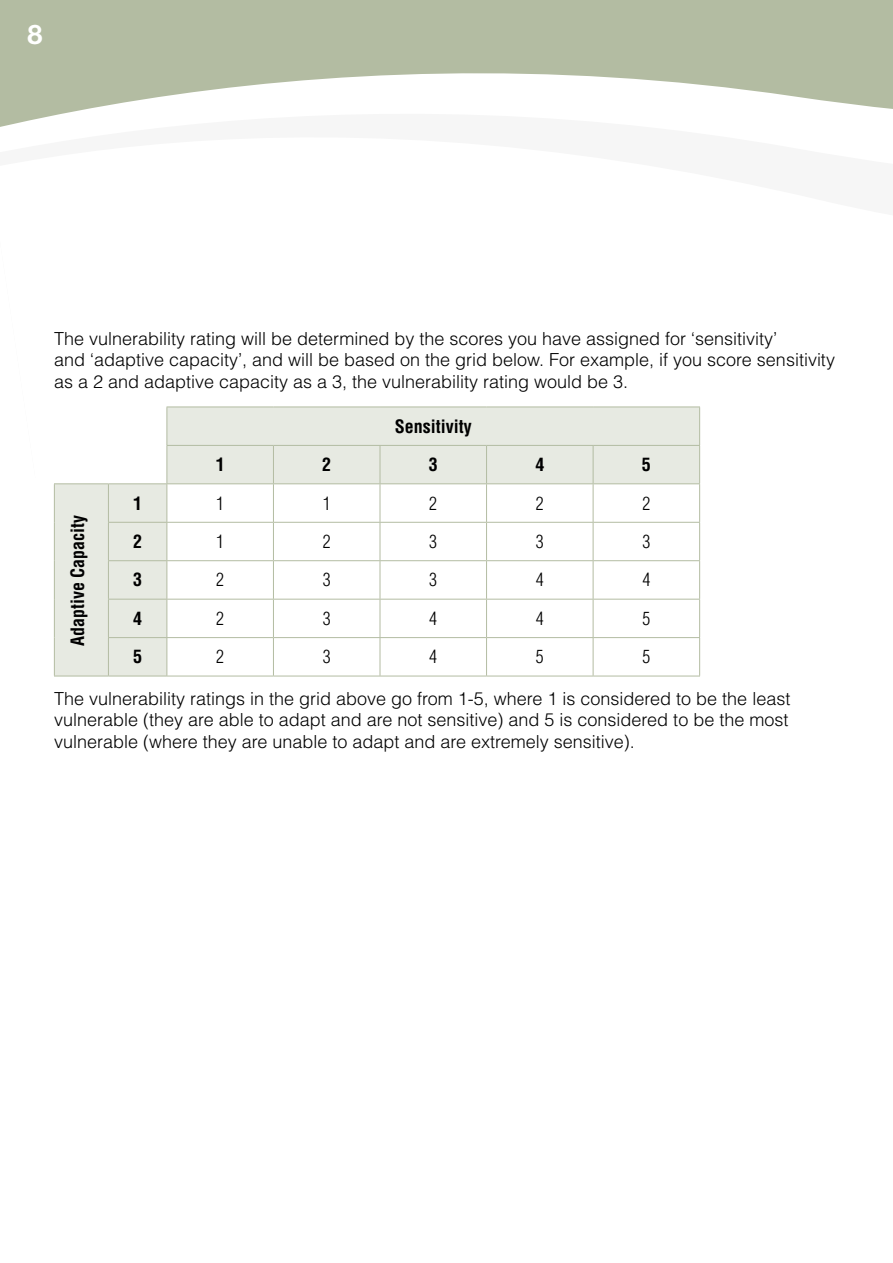
<style>
.page{position:relative;width:893px;height:1263px;background:#fff}
.page>*{position:absolute;margin:0;border:0;box-sizing:border-box;transform-origin:0 0}
.t1{font:700 27px "Helvetica Neue LT Std";color:#fff}
.Main_body{font:300 18px/21.6px "Helvetica LT Std";color:#000}
.Condensed_font{font:700 condensed 18px "Helvetica LT Std";color:#000}
.Condensed_font-2{font:300 condensed 18px "Helvetica LT Std";color:#000}
</style>
<div class="page">
<svg style="left:0;top:0;width:893px;height:485px"></svg>
<svg style="left:54px;top:407px;width:645px;height:269px"></svg>
<hr style="left:167px;top:407px;width:106px;height:1px;background:#b3bca2">
<hr style="left:167px;top:407px;width:1px;height:38px;background:#b3bca2">
<hr style="left:273px;top:407px;width:107px;height:1px;background:#b3bca2">
<hr style="left:380px;top:407px;width:107px;height:1px;background:#b3bca2">
<hr style="left:487px;top:407px;width:106px;height:1px;background:#b3bca2">
<hr style="left:593px;top:407px;width:107px;height:1px;background:#b3bca2">
<hr style="left:699px;top:407px;width:1px;height:38px;background:#b3bca2">
<hr style="left:167px;top:445px;width:106px;height:1px;background:#b3bca2">
<hr style="left:167px;top:446px;width:1px;height:37px;background:#b3bca2">
<hr style="left:273px;top:445px;width:107px;height:1px;background:#b3bca2">
<hr style="left:273px;top:446px;width:1px;height:37px;background:#b3bca2">
<hr style="left:380px;top:445px;width:107px;height:1px;background:#b3bca2">
<hr style="left:380px;top:446px;width:1px;height:37px;background:#b3bca2">
<hr style="left:487px;top:445px;width:106px;height:1px;background:#b3bca2">
<hr style="left:486px;top:446px;width:1px;height:37px;background:#b3bca2">
<hr style="left:593px;top:445px;width:107px;height:1px;background:#b3bca2">
<hr style="left:593px;top:446px;width:1px;height:37px;background:#b3bca2">
<hr style="left:699px;top:446px;width:1px;height:37px;background:#b3bca2">
<hr style="left:54px;top:483px;width:54px;height:1px;background:#b3bca2">
<hr style="left:54px;top:484px;width:1px;height:38px;background:#b3bca2">
<hr style="left:108px;top:483px;width:59px;height:1px;background:#b3bca2">
<hr style="left:108px;top:484px;width:1px;height:38px;background:#b3bca2">
<hr style="left:167px;top:483px;width:106px;height:1px;background:#b3bca2">
<hr style="left:167px;top:484px;width:1px;height:38px;background:#b3bca2">
<hr style="left:273px;top:483px;width:107px;height:1px;background:#b3bca2">
<hr style="left:273px;top:484px;width:1px;height:38px;background:#b3bca2">
<hr style="left:380px;top:483px;width:107px;height:1px;background:#b3bca2">
<hr style="left:380px;top:484px;width:1px;height:38px;background:#b3bca2">
<hr style="left:487px;top:483px;width:106px;height:1px;background:#b3bca2">
<hr style="left:486px;top:484px;width:1px;height:38px;background:#b3bca2">
<hr style="left:593px;top:483px;width:107px;height:1px;background:#b3bca2">
<hr style="left:593px;top:484px;width:1px;height:38px;background:#b3bca2">
<hr style="left:699px;top:484px;width:1px;height:38px;background:#b3bca2">
<hr style="left:54px;top:522px;width:1px;height:39px;background:#b3bca2">
<hr style="left:108px;top:522px;width:59px;height:1px;background:#b3bca2">
<hr style="left:108px;top:523px;width:1px;height:37px;background:#b3bca2">
<hr style="left:167px;top:522px;width:106px;height:1px;background:#b3bca2">
<hr style="left:167px;top:523px;width:1px;height:37px;background:#b3bca2">
<hr style="left:273px;top:522px;width:107px;height:1px;background:#b3bca2">
<hr style="left:273px;top:523px;width:1px;height:37px;background:#b3bca2">
<hr style="left:380px;top:522px;width:107px;height:1px;background:#b3bca2">
<hr style="left:380px;top:523px;width:1px;height:37px;background:#b3bca2">
<hr style="left:487px;top:522px;width:106px;height:1px;background:#b3bca2">
<hr style="left:486px;top:523px;width:1px;height:37px;background:#b3bca2">
<hr style="left:593px;top:522px;width:107px;height:1px;background:#b3bca2">
<hr style="left:593px;top:523px;width:1px;height:37px;background:#b3bca2">
<hr style="left:699px;top:523px;width:1px;height:37px;background:#b3bca2">
<hr style="left:54px;top:561px;width:1px;height:38px;background:#b3bca2">
<hr style="left:108px;top:560px;width:59px;height:1px;background:#b3bca2">
<hr style="left:108px;top:561px;width:1px;height:38px;background:#b3bca2">
<hr style="left:167px;top:560px;width:106px;height:1px;background:#b3bca2">
<hr style="left:167px;top:561px;width:1px;height:38px;background:#b3bca2">
<hr style="left:273px;top:560px;width:107px;height:1px;background:#b3bca2">
<hr style="left:273px;top:561px;width:1px;height:38px;background:#b3bca2">
<hr style="left:380px;top:560px;width:107px;height:1px;background:#b3bca2">
<hr style="left:380px;top:561px;width:1px;height:38px;background:#b3bca2">
<hr style="left:487px;top:560px;width:106px;height:1px;background:#b3bca2">
<hr style="left:486px;top:561px;width:1px;height:38px;background:#b3bca2">
<hr style="left:593px;top:560px;width:107px;height:1px;background:#b3bca2">
<hr style="left:593px;top:561px;width:1px;height:38px;background:#b3bca2">
<hr style="left:699px;top:561px;width:1px;height:38px;background:#b3bca2">
<hr style="left:54px;top:599px;width:1px;height:39px;background:#b3bca2">
<hr style="left:108px;top:599px;width:59px;height:1px;background:#b3bca2">
<hr style="left:108px;top:599px;width:1px;height:38px;background:#b3bca2">
<hr style="left:167px;top:599px;width:106px;height:1px;background:#b3bca2">
<hr style="left:167px;top:599px;width:1px;height:38px;background:#b3bca2">
<hr style="left:273px;top:599px;width:107px;height:1px;background:#b3bca2">
<hr style="left:273px;top:599px;width:1px;height:38px;background:#b3bca2">
<hr style="left:380px;top:599px;width:107px;height:1px;background:#b3bca2">
<hr style="left:380px;top:599px;width:1px;height:38px;background:#b3bca2">
<hr style="left:487px;top:599px;width:106px;height:1px;background:#b3bca2">
<hr style="left:486px;top:599px;width:1px;height:38px;background:#b3bca2">
<hr style="left:593px;top:599px;width:107px;height:1px;background:#b3bca2">
<hr style="left:593px;top:599px;width:1px;height:38px;background:#b3bca2">
<hr style="left:699px;top:599px;width:1px;height:38px;background:#b3bca2">
<hr style="left:54px;top:638px;width:1px;height:38px;background:#b3bca2">
<hr style="left:108px;top:637px;width:59px;height:1px;background:#b3bca2">
<hr style="left:108px;top:638px;width:1px;height:38px;background:#b3bca2">
<hr style="left:167px;top:637px;width:106px;height:1px;background:#b3bca2">
<hr style="left:167px;top:638px;width:1px;height:38px;background:#b3bca2">
<hr style="left:273px;top:637px;width:107px;height:1px;background:#b3bca2">
<hr style="left:273px;top:638px;width:1px;height:38px;background:#b3bca2">
<hr style="left:380px;top:637px;width:107px;height:1px;background:#b3bca2">
<hr style="left:380px;top:638px;width:1px;height:38px;background:#b3bca2">
<hr style="left:487px;top:637px;width:106px;height:1px;background:#b3bca2">
<hr style="left:486px;top:638px;width:1px;height:38px;background:#b3bca2">
<hr style="left:593px;top:637px;width:107px;height:1px;background:#b3bca2">
<hr style="left:593px;top:638px;width:1px;height:38px;background:#b3bca2">
<hr style="left:699px;top:638px;width:1px;height:38px;background:#b3bca2">
<hr style="left:54px;top:676px;width:54px;height:1px;background:#b3bca2">
<hr style="left:108px;top:676px;width:59px;height:1px;background:#b3bca2">
<hr style="left:167px;top:676px;width:106px;height:1px;background:#b3bca2">
<hr style="left:273px;top:676px;width:107px;height:1px;background:#b3bca2">
<hr style="left:380px;top:676px;width:107px;height:1px;background:#b3bca2">
<hr style="left:487px;top:676px;width:106px;height:1px;background:#b3bca2">
<hr style="left:593px;top:676px;width:107px;height:1px;background:#b3bca2">
<h1 class="t1" style="left:28px;top:17px;width:17px">8</h1>
<p class="Main_body" style="left:54px;top:327px;width:782px">The vulnerability rating will be determined by the scores you have assigned for ‘sensitivity’<br>and ‘adaptive capacity’, and will be based on the grid below. For example, if you score sensitivity as a 2 and adaptive capacity as a 3, the vulnerability rating would be 3.</p>
<p class="Condensed_font" style="left:395px;top:415px;width:79px">Sensitivity</p>
<p class="Condensed_font" style="left:216px;top:453px;width:10px">1</p>
<p class="Condensed_font" style="left:322px;top:453px;width:10px">2</p>
<p class="Condensed_font" style="left:429px;top:453px;width:10px">3</p>
<p class="Condensed_font" style="left:535px;top:453px;width:10px">4</p>
<p class="Condensed_font" style="left:642px;top:453px;width:10px">5</p>
<p class="Condensed_font" style="left:133px;top:492px;width:10px">1</p>
<p class="Condensed_font-2" style="left:216px;top:492px;width:9px">1</p>
<p class="Condensed_font-2" style="left:323px;top:492px;width:9px">1</p>
<p class="Condensed_font-2" style="left:429px;top:492px;width:9px">2</p>
<p class="Condensed_font-2" style="left:536px;top:492px;width:9px">2</p>
<p class="Condensed_font-2" style="left:642px;top:492px;width:9px">2</p>
<p class="Condensed_font" style="left:133px;top:530px;width:10px">2</p>
<p class="Condensed_font-2" style="left:216px;top:530px;width:9px">1</p>
<p class="Condensed_font-2" style="left:323px;top:530px;width:9px">2</p>
<p class="Condensed_font-2" style="left:429px;top:530px;width:9px">3</p>
<p class="Condensed_font-2" style="left:536px;top:530px;width:9px">3</p>
<p class="Condensed_font-2" style="left:642px;top:530px;width:9px">3</p>
<p class="Condensed_font" style="left:133px;top:568px;width:10px">3</p>
<p class="Condensed_font-2" style="left:216px;top:569px;width:9px">2</p>
<p class="Condensed_font-2" style="left:323px;top:569px;width:9px">3</p>
<p class="Condensed_font-2" style="left:429px;top:569px;width:9px">3</p>
<p class="Condensed_font-2" style="left:536px;top:569px;width:9px">4</p>
<p class="Condensed_font-2" style="left:642px;top:569px;width:9px">4</p>
<p class="Condensed_font" style="left:133px;top:607px;width:10px">4</p>
<p class="Condensed_font-2" style="left:216px;top:607px;width:9px">2</p>
<p class="Condensed_font-2" style="left:323px;top:607px;width:9px">3</p>
<p class="Condensed_font-2" style="left:429px;top:607px;width:9px">4</p>
<p class="Condensed_font-2" style="left:536px;top:607px;width:9px">4</p>
<p class="Condensed_font-2" style="left:642px;top:607px;width:9px">5</p>
<p class="Condensed_font" style="left:133px;top:645px;width:10px">5</p>
<p class="Condensed_font-2" style="left:216px;top:645px;width:9px">2</p>
<p class="Condensed_font-2" style="left:323px;top:645px;width:9px">3</p>
<p class="Condensed_font-2" style="left:429px;top:645px;width:9px">4</p>
<p class="Condensed_font-2" style="left:536px;top:645px;width:9px">5</p>
<p class="Condensed_font-2" style="left:642px;top:645px;width:9px">5</p>
<p class="Main_body" style="left:54px;top:687px;width:738px;text-align:justify">The vulnerability ratings in the grid above go from 1-5, where 1 is considered to be the least vulnerable (they are able to adapt and are not sensitive) and 5 is considered to be the most vulnerable (where they are unable to adapt and are extremely sensitive).</p>
<p class="Condensed_font" style="left:66px;top:646px;width:133px;rotate:-90deg">Adaptive Capacity</p>
</div>
